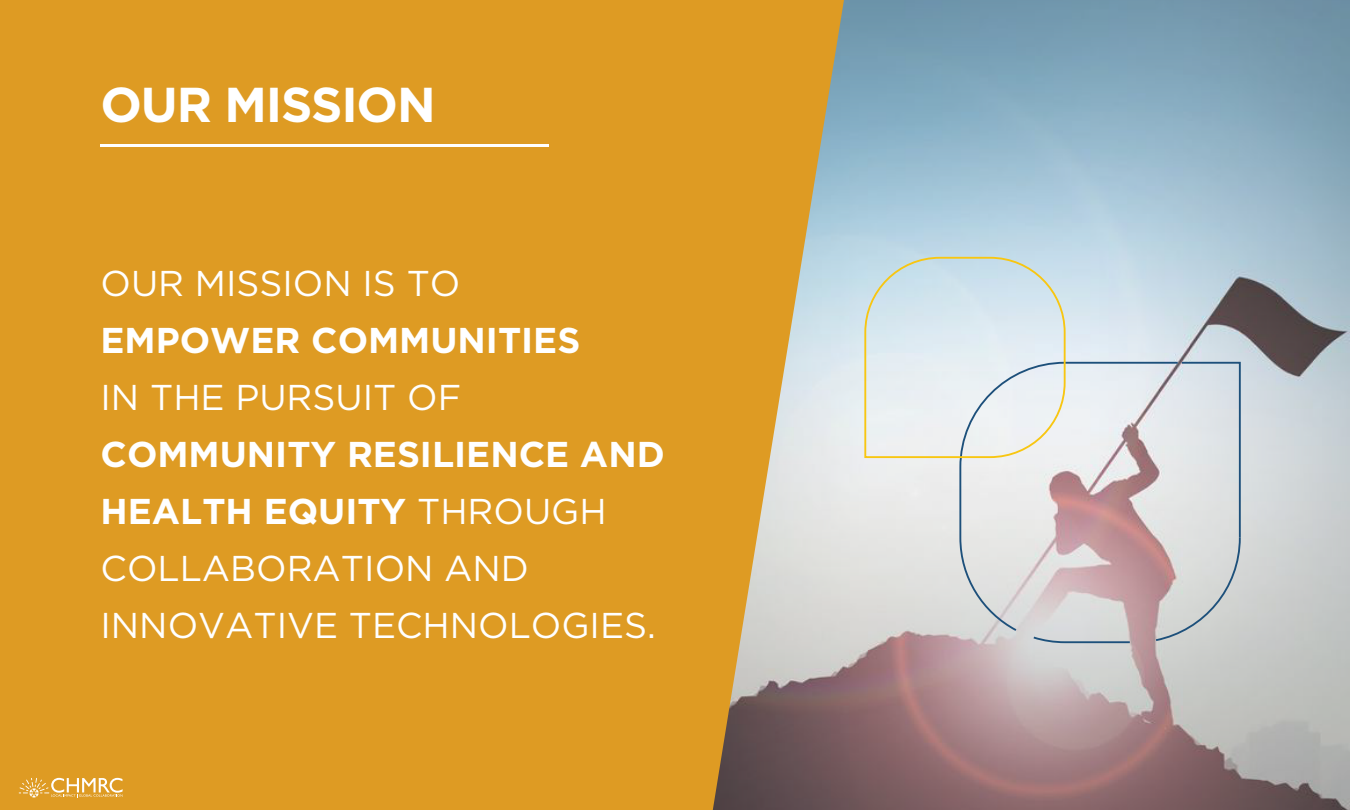
<style>
.page{position:relative;width:1350px;height:810px;background:#de9b23}
.page>*{position:absolute;margin:0;border:0;box-sizing:border-box;transform-origin:0 0}
.t1{font:700 48.94px "Gotham";letter-spacing:-.025em;color:#fff}
.t2{font:35.88px/57px "Gotham";color:#fff}
.t3{font:700 35.88px "Gotham";color:#fff}
.s1{font-weight:700}
</style>
<div class="page">
<svg style="left:19px;top:778px;width:104px;height:20px"></svg>
<hr style="left:101px;top:144px;width:448px;height:3px;background:#fff">
<img style="left:713px;top:0;width:637px;height:810px">
<svg style="left:1031px;top:635px;width:101px;height:9px"></svg>
<svg style="left:958px;top:361px;width:196px;height:272px;background:#d7ccce"></svg>
<svg style="left:1154px;top:361px;width:88px;height:281px;background:#d4d6d8"></svg>
<svg style="left:863px;top:256px;width:204px;height:203px;background:#dee8e8"></svg>
<h1 class="t1" style="left:101px;top:72px;width:337px">OUR MISSION</h1>
<p class="t2" style="left:101px;top:254px;width:361px">OUR MISSION IS TO</p>
<p class="t3" style="left:101px;top:317px;width:481px">EMPOWER COMMUNITIES</p>
<p class="t2" style="left:101px;top:368px;width:362px">IN THE PURSUIT OF</p>
<p class="t2" style="left:101px;top:425px;width:566px"><span class="s1">COMMUNITY RESILIENCE AND<br>HEALTH EQUITY</span> THROUGH<br>COLLABORATION AND<br>INNOVATIVE TECHNOLOGIES.</p>
</div>
